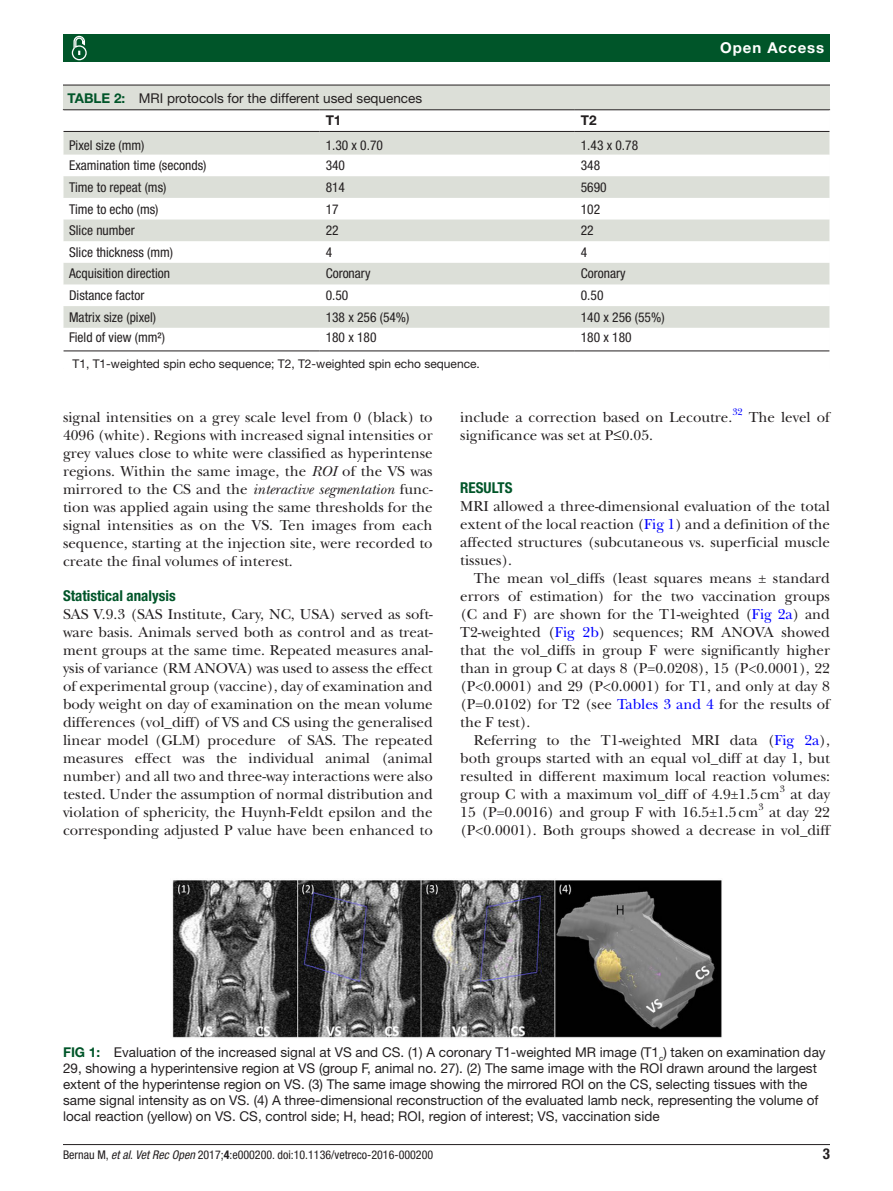
<style>
.page{position:relative;width:893px;height:1191px;background:#fff}
.page>*{position:absolute;margin:0;border:0;box-sizing:border-box;transform-origin:0 0}
.t1{font:15px/18px "New Baskerville";color:#231f20;text-align:justify}
.t2{font:700 condensed 15px "Helvetica Neue LT Std";color:#005529}
.t3{font:700 15px "Helvetica Neue LT Std";letter-spacing:.065em;color:#fff}
.t4{font:700 condensed 15px "Helvetica Neue LT Std";color:#231f20}
.t5{font:13.5px/16.2px "Helvetica Neue LT Std";color:#231f20}
.t6{font:condensed 13.5px "Helvetica Neue LT Std";color:#231f20}
.t7{font:700 13.5px "Helvetica Neue LT Std";color:#231f20}
.t8{font:condensed 12px "Helvetica Neue LT Std";color:#231f20}
.t9{font:12px "Helvetica Neue LT Std";color:#231f20}
.t10{font:9.9px "New Baskerville";color:#00f}
.t11{font:9.9px "New Baskerville";color:#231f20}
.s1{font-weight:700;color:#005529}
.s2{font-weight:700}
.s3{font-style:italic}
.s4{color:#00f}
</style>
<div class="page">
<div style="left:63px;top:34px;width:767px;height:27px;background:#005529"></div>
<hr style="left:63px;top:1144px;width:767px;height:1px;background:#231f20">
<svg style="left:71px;top:35px;width:16px;height:26px"></svg>
<div style="left:63px;top:85px;width:767px;height:283px;background:#dcdfd8"></div>
<hr style="left:63px;top:85px;width:767px;height:1px;background:#231f20">
<svg style="left:64px;top:110px;width:766px;height:258px;fill:#fff"></svg>
<hr style="left:63px;top:109px;width:257px;height:1px;background:#231f20">
<hr style="left:63px;top:131px;width:257px;height:1px;background:#231f20">
<hr style="left:320px;top:109px;width:255px;height:1px;background:#231f20">
<hr style="left:320px;top:131px;width:255px;height:1px;background:#231f20">
<hr style="left:575px;top:109px;width:255px;height:1px;background:#231f20">
<hr style="left:575px;top:131px;width:255px;height:1px;background:#231f20">
<hr style="left:320px;top:350px;width:255px;height:1px;background:#231f20">
<hr style="left:63px;top:350px;width:257px;height:1px;background:#231f20">
<hr style="left:575px;top:350px;width:255px;height:1px;background:#231f20">
<svg style="left:63px;top:111px;width:1px;height:257px"></svg>
<img style="left:172px;top:880px;width:550px;height:158px">
<p class="t5" style="left:326px;top:87px;width:98px;line-height:22px;text-indent:-258px"><span class="s1">TABLE 2:</span> MRI protocols for the different used sequences<br><span class="s2">T1</span></p>
<p class="t7" style="left:581px;top:112px;width:17px">T2</p>
<p class="t6" style="left:69px;top:137px;width:77px">Pixel size (mm)</p>
<p class="t6" style="left:326px;top:137px;width:59px">1.30 x 0.70</p>
<p class="t6" style="left:581px;top:137px;width:59px">1.43 x 0.78</p>
<p class="t6" style="left:69px;top:158px;width:139px">Examination time (seconds)</p>
<p class="t6" style="left:326px;top:158px;width:21px">340</p>
<p class="t6" style="left:581px;top:158px;width:21px">348</p>
<p class="t6" style="left:69px;top:179px;width:99px">Time to repeat (ms)</p>
<p class="t6" style="left:326px;top:179px;width:21px">814</p>
<p class="t6" style="left:581px;top:179px;width:27px">5690</p>
<p class="t6" style="left:69px;top:201px;width:91px">Time to echo (ms)</p>
<p class="t6" style="left:326px;top:201px;width:14px">17</p>
<p class="t6" style="left:581px;top:201px;width:21px">102</p>
<p class="t6" style="left:69px;top:223px;width:67px">Slice number</p>
<p class="t6" style="left:326px;top:223px;width:14px">22</p>
<p class="t6" style="left:581px;top:223px;width:14px">22</p>
<p class="t6" style="left:69px;top:244px;width:105px">Slice thickness (mm)</p>
<p class="t6" style="left:326px;top:244px;width:8px">4</p>
<p class="t6" style="left:581px;top:244px;width:8px">4</p>
<p class="t6" style="left:69px;top:266px;width:102px">Acquisition direction</p>
<p class="t6" style="left:326px;top:266px;width:46px">Coronary</p>
<p class="t6" style="left:581px;top:266px;width:46px">Coronary</p>
<p class="t6" style="left:69px;top:287px;width:77px">Distance factor</p>
<p class="t6" style="left:326px;top:287px;width:24px">0.50</p>
<p class="t6" style="left:581px;top:287px;width:24px">0.50</p>
<p class="t6" style="left:69px;top:309px;width:89px">Matrix size (pixel)</p>
<p class="t6" style="left:326px;top:309px;width:85px">138 x 256 (54%)</p>
<p class="t6" style="left:581px;top:309px;width:85px">140 x 256 (55%)</p>
<p class="t6" style="left:69px;top:329px;width:97px">Field of view (mm²)</p>
<p class="t6" style="left:326px;top:329px;width:52px">180 x 180</p>
<p class="t6" style="left:581px;top:329px;width:52px">180 x 180</p>
<p class="t9" style="left:72px;top:357px;width:409px">T1, T1-weighted spin echo sequence; T2, T2-weighted spin echo sequence.</p>
<p class="t3" style="left:720px;top:39px;width:106px">Open Access</p>
<p class="t1" style="left:63px;top:408px;width:371px">signal intensities on a grey scale level from 0 (black) to 4096 (white). Regions with increased signal intensities or grey values close to white were classified as hyperintense regions. Within the same image, the <span class="s3">ROI</span> of the VS was mirrored to the CS and the <span class="s3">interactive segmentation</span> func&shy;tion was applied again using the same thresholds for the signal intensities as on the VS. Ten images from each sequence, starting at the injection site, were recorded to create the final volumes of interest.</p>
<p class="t2" style="left:63px;top:586px;width:114px">Statistical analysis</p>
<p class="t1" style="left:63px;top:605px;width:371px">SAS V.9.3 (SAS Institute, Cary, NC, USA) served as soft&shy;ware basis. Animals served both as control and as treat&shy;ment groups at the same time. Repeated measures anal&shy;ysis of variance (RM ANOVA) was used to assess the effect of experimental group (vaccine), day of examination and body weight on day of examination on the mean volume differences (vol_diff) of VS and CS using the generalised linear model (GLM) procedure of SAS. The repeated measures effect was the individual animal (animal number) and all two and three-way interactions were also tested. Under the assumption of normal distribution and violation of sphericity, the Huynh-Feldt epsilon and the corresponding adjusted P value have been enhanced to</p>
<p class="t1" style="left:460px;top:408px;width:274px">include a correction based on Lecoutre.</p>
<p class="t10" style="left:732px;top:406px;width:12px">32</p>
<p class="t1" style="left:749px;top:408px;width:83px">The level of</p>
<p class="t1" style="left:460px;top:426px;width:194px">significance was set at P≤0.05.</p>
<p class="t2" style="left:460px;top:478px;width:46px">Results</p>
<p class="t1" style="left:460px;top:497px;width:371px">MRI allowed a three-dimensional evaluation of the total extent of the local reaction (<span class="s4">Fig 1</span>) and a definition of the affected structures (subcutaneous vs. superficial muscle tissues).</p>
<p class="t1" style="left:460px;top:569px;width:371px;text-indent:14px">The mean vol_diffs (least squares means ± standard errors of estimation) for the two vaccination groups (C and F) are shown for the T1-weighted (<span class="s4">Fig 2a</span>) and T2-weighted (<span class="s4">Fig 2b</span>) sequences; RM ANOVA showed that the vol_diffs in group F were significantly higher than in group C at days 8 (P=0.0208), 15 (P&lt;0.0001), 22 (P&lt;0.0001) and 29 (P&lt;0.0001) for T1, and only at day 8 (P=0.0102) for T2 (see <span class="s4">Tables 3 and 4</span> for the results of the F test).</p>
<p class="t1" style="left:460px;top:731px;width:371px;text-indent:14px">Referring to the T1-weighted MRI data (<span class="s4">Fig 2a</span>), both groups started with an equal vol_diff at day 1, but resulted in different maximum local reaction volumes: group C with a maximum vol_diff of 4.9±1.5cm</p>
<p class="t11" style="left:780px;top:783px;width:7px">3</p>
<p class="t1" style="left:790px;top:785px;width:41px">at day</p>
<p class="t1" style="left:460px;top:803px;width:300px">15 (P=0.0016) and group F with 16.5±1.5cm</p>
<p class="t11" style="left:758px;top:801px;width:7px">3</p>
<p class="t1" style="left:460px;top:803px;width:371px;text-align:right">at day 22<br>(P&lt;0.0001). Both groups showed a decrease in vol_diff</p>
<p class="t5" style="left:63px;top:1043px;width:764px"><span class="s1">FIG 1:</span> Evaluation of the increased signal at VS and CS. (1) A coronary T1-weighted MR image (T1<sub>c</sub>) taken on examination day 29, showing a hyperintensive region at VS (group F, animal no. 27). (2) The same image with the ROI drawn around the largest extent of the hyperintense region on VS. (3) The same image showing the mirrored ROI on the CS, selecting tissues with the same signal intensity as on VS. (4) A three-dimensional reconstruction of the evaluated lamb neck, representing the volume of local reaction (yellow) on VS. CS, control side; H, head; ROI, region of interest; VS, vaccination side</p>
<p class="t8" style="left:63px;top:1148px;width:372px">Bernau M, <span class="s3">et al</span>. <span class="s3">Vet Rec Open</span> 2017;<span class="s2">4</span>:e000200. doi:10.1136/vetreco-2016-000200</p>
<p class="t4" style="left:823px;top:1144px;width:9px">3</p>
</div>
